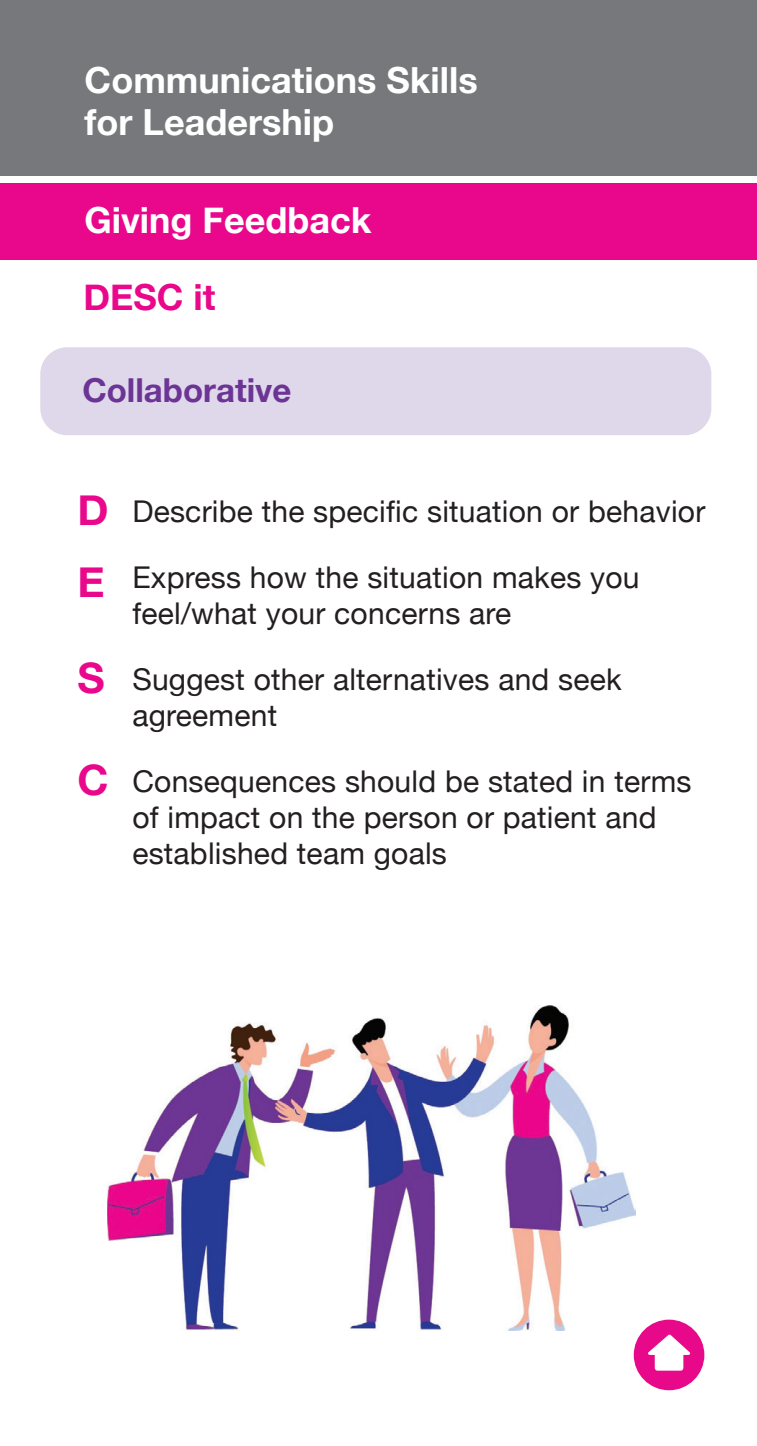
<style>
.page{position:relative;width:757px;height:1446px;background:#fff}
.page>*{position:absolute;margin:0;border:0;box-sizing:border-box;transform-origin:0 0}
.t1{font:700 42px/72px "Helvetica Neue";color:#e9088b}
.t2{font:700 36px/42px "Helvetica Neue";color:#fff}
.t3{font:700 36px "Helvetica Neue";color:#e9088b}
.t4{font:700 33px "Helvetica Neue";color:#6c3595}
.t5{font:30px/36px "Helvetica Neue";letter-spacing:.01em;color:#231f20}
</style>
<div class="page">
<div style="left:0;top:0;width:756px;height:176px;background:#77787c"></div>
<div style="left:40px;top:347px;width:671px;height:88px;background:#dfd7ea;border-radius:27px"></div>
<div style="left:0;top:183px;width:757px;height:75px;background:#e9088b"></div>
<div style="left:634px;top:1319px;width:70px;height:71px;background:#e8088a;border-radius:50%"></div>
<div style="left:655px;top:1351px;width:28px;height:19px;background:#fff;border-radius:3px"></div>
<svg style="left:648px;top:1334px;width:43px;height:21px"></svg>
<img style="left:107px;top:1005px;width:528px;height:326px">
<p class="t2" style="left:85px;top:60px;width:395px">Communications Skills for Leadership</p>
<p class="t2" style="left:85px;top:200px;width:288px">Giving Feedback</p>
<p class="t3" style="left:83px;top:269px;width:134px">DESC it</p>
<p class="t4" style="left:82px;top:364px;width:210px">Collaborative</p>
<h1 class="t1" style="left:77px;top:475px;width:33px">D<br>E</h1>
<h1 class="t1" style="left:77px;top:643px;width:29px">S</h1>
<h1 class="t1" style="left:77px;top:745px;width:33px">C</h1>
<p class="t5" style="left:132px;top:495px;width:574px">Describe the specific situation or behavior</p>
<p class="t5" style="left:132px;top:561px;width:509px">Express how the situation makes you feel/what your concerns are</p>
<p class="t5" style="left:132px;top:663px;width:491px">Suggest other alternatives and seek agreement</p>
<p class="t5" style="left:132px;top:765px;width:561px">Consequences should be stated in terms of impact on the person or patient and established team goals</p>
</div>
